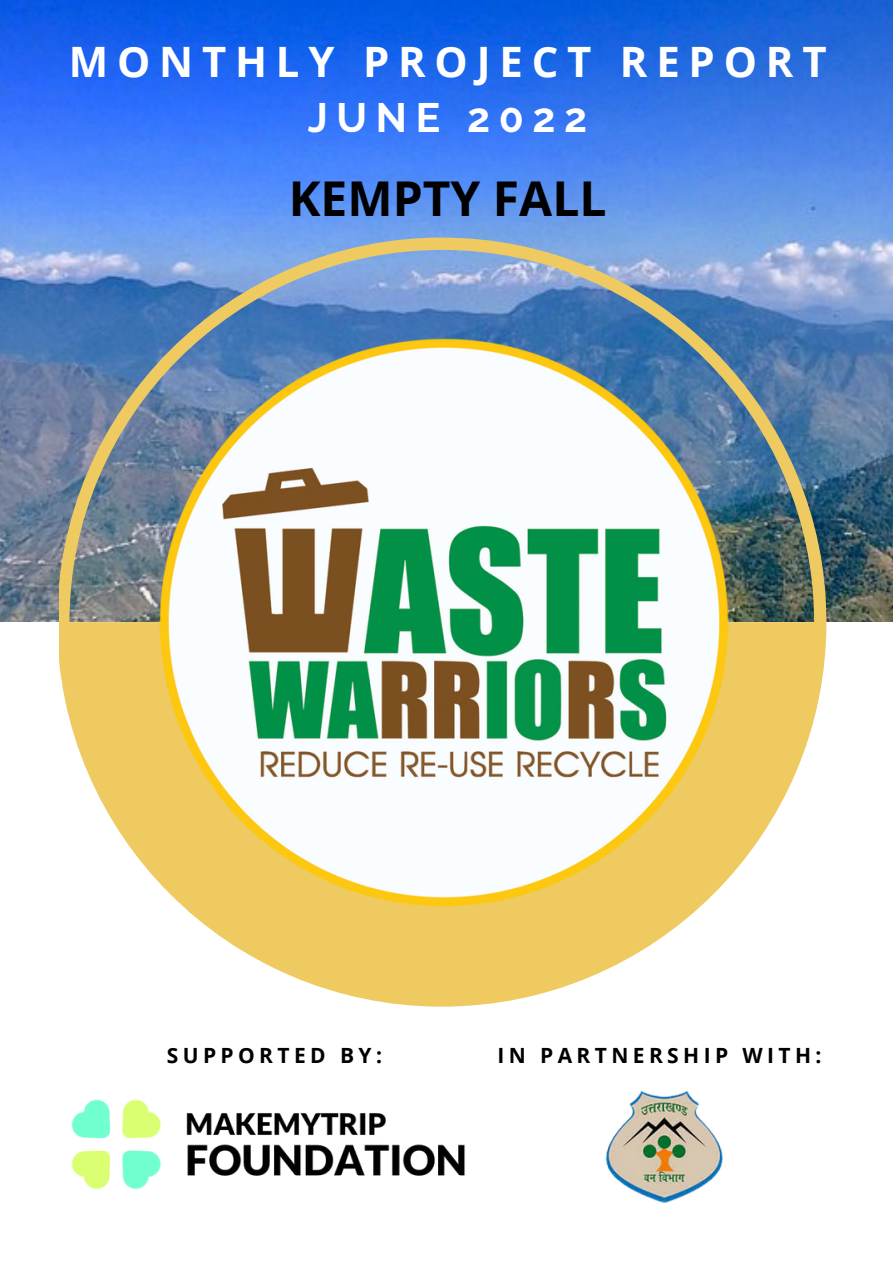
<style>
.page{position:relative;width:893px;height:1264px;background:#fff}
.page>*{position:absolute;margin:0;border:0;box-sizing:border-box;transform-origin:0 0}
.t1{font:700 48px "Open Sans";color:#000}
.t2{font:700 41.85px "Open Sans";letter-spacing:.21em;color:#fff}
.t3{font:700 40.8px "Raleway";letter-spacing:.21em;color:#fff}
.t4{font:700 21px "Open Sans";letter-spacing:.21em;color:#000}
</style>
<div class="page">
<img style="left:0;top:0;width:892px;height:622px">
<img style="left:59px;top:237px;width:767px;height:769px">
<svg style="left:63px;top:622px;width:757px;height:378px;fill:#eeca60"></svg>
<img style="left:154px;top:332px;width:580px;height:580px">
<img style="left:605px;top:1091px;width:118px;height:111px">
<img style="left:71px;top:1099px;width:394px;height:91px">
<h2 class="t2" style="left:69px;top:32px;width:759px">MONTHLY PROJECT REPORT</h2>
<h3 class="t3" style="left:308px;top:93px;width:281px">JUNE 2022</h3>
<h1 class="t1" style="left:289px;top:165px;width:319px">KEMPTY FALL</h1>
<p class="t4" style="left:167px;top:1040px;width:217px">SUPPORTED BY:</p>
<p class="t4" style="left:497px;top:1040px;width:325px">IN PARTNERSHIP WITH:</p>
</div>
